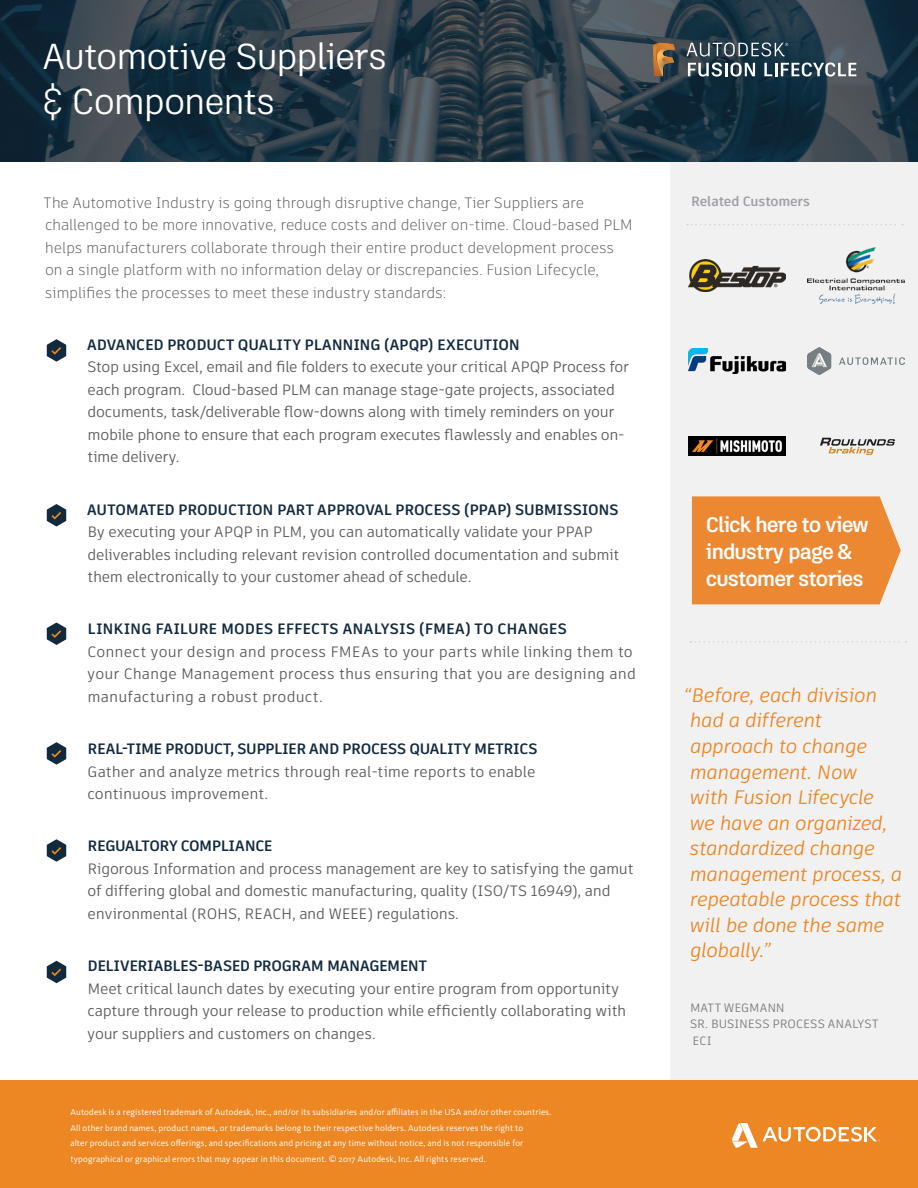
<style>
.page{position:relative;width:918px;height:1188px;background:#fff}
.page>*{position:absolute;margin:0;border:0;box-sizing:border-box;transform-origin:0 0}
.t1{font:36px/45px "Artifakt Legend";letter-spacing:-.04em;color:#fff}
.t2{font:700 21px/27px "Artifakt Legend";letter-spacing:-.05em;color:#fff}
.t3{font:italic 19.5px/25.5px "Artifakt Element";letter-spacing:-.02em;color:#ec8723}
.t4{font:15px/22.5px "Artifakt Element";letter-spacing:-.015em;color:#58595b}
.t5{font:300 15px/22.5px "Artifakt Element";letter-spacing:-.015em;color:#58595b}
.t6{font:700 15px "Artifakt Element";letter-spacing:-.01em;color:#122a3e}
.t7{font:15px/22.5px "Artifakt Element";letter-spacing:.005em;color:#58595b}
.t8{font:700 15px "Artifakt Element";letter-spacing:.01em;color:#122a3e}
.t9{font:700 13.5px "Artifakt Element";letter-spacing:-.01em;color:#9d9fa2}
.t10{font:12px/16.5px "Artifakt Element";letter-spacing:.005em;color:#77787b}
.t11{font:9px/15.8px "Kievit Pro";letter-spacing:.015em;color:#fff}
.s1{font-family:"Artifakt Element"}
</style>
<div class="page">
<div style="left:671px;top:162px;width:247px;height:958px;background:#f1f1f2"></div>
<svg style="left:690px;top:641px;width:216px;height:2px"></svg>
<svg style="left:687px;top:224px;width:216px;height:1px"></svg>
<div style="left:692px;top:496px;width:209px;height:108px;background:#ec8832"></div>
<div style="left:0;top:1080px;width:918px;height:108px;background:#ec8723"></div>
<svg style="left:732px;top:1123px;width:148px;height:25px"></svg>
<svg style="left:0;top:0;width:918px;height:162px;background:#2a3c48"></svg>
<svg style="left:648px;top:43px;width:27px;height:33px"></svg>
<svg style="left:687px;top:43px;width:101px;height:13px"></svg>
<svg style="left:688px;top:63px;width:67px;height:14px"></svg>
<svg style="left:764px;top:63px;width:92px;height:14px"></svg>
<svg style="left:47px;top:339px;width:19px;height:23px"></svg>
<svg style="left:47px;top:504px;width:19px;height:23px"></svg>
<svg style="left:47px;top:622px;width:19px;height:23px"></svg>
<svg style="left:47px;top:742px;width:19px;height:23px"></svg>
<svg style="left:47px;top:839px;width:19px;height:23px"></svg>
<svg style="left:47px;top:961px;width:19px;height:22px"></svg>
<img style="left:688px;top:259px;width:98px;height:32px">
<img style="left:807px;top:247px;width:97px;height:56px">
<img style="left:688px;top:348px;width:98px;height:25px">
<img style="left:807px;top:347px;width:97px;height:27px">
<img style="left:688px;top:437px;width:98px;height:19px">
<img style="left:820px;top:437px;width:75px;height:19px">
<h1 class="t1" style="left:43px;top:33px;width:346px">Automotive Suppliers &amp; Components</h1>
<p class="t5" style="left:44px;top:191px;width:591px">The Automotive Industry is going through disruptive change, Tier Suppliers are challenged to be more innovative, reduce costs and deliver on-time. Cloud-based PLM helps manufacturers collaborate through their entire product development process on a single platform with no information delay or discrepancies. Fusion Lifecycle, simplifies the processes to meet these industry standards:</p>
<p class="t6" style="left:87px;top:334px;width:434px">ADVANCED PRODUCT QUALITY PLANNING (APQP) EXECUTION</p>
<p class="t4" style="left:87px;top:356px;width:543px">Stop using Excel, email and file folders to execute your critical APQP Process for each program. Cloud-based PLM can manage stage-gate projects, associated documents, task/deliverable flow-downs along with timely reminders on your mobile phone to ensure that each program executes flawlessly and enables on&shy;time delivery.</p>
<p class="t6" style="left:87px;top:499px;width:533px">AUTOMATED PRODUCTION PART APPROVAL PROCESS (PPAP) SUBMISSIONS</p>
<p class="t4" style="left:87px;top:521px;width:534px">By executing your APQP in PLM, you can automatically validate your PPAP deliverables including relevant revision controlled documentation and submit them electronically to your customer ahead of schedule.</p>
<p class="t8" style="left:88px;top:619px;width:481px">LINKING FAILURE MODES EFFECTS ANALYSIS (FMEA) TO CHANGES</p>
<p class="t7" style="left:87px;top:640px;width:550px">Connect your design and process FMEAs to your parts while linking them to your Change Management process thus ensuring that you are designing and manufacturing a robust product.</p>
<p class="t6" style="left:88px;top:738px;width:451px">REAL-TIME PRODUCT, SUPPLIER AND PROCESS QUALITY METRICS</p>
<p class="t4" style="left:88px;top:760px;width:449px">Gather and analyze metrics through real-time reports to enable continuous improvement.</p>
<p class="t6" style="left:88px;top:836px;width:186px">REGUALTORY COMPLIANCE</p>
<p class="t4" style="left:87px;top:857px;width:548px">Rigorous Information and process management are key to satisfying the gamut of differing global and domestic manufacturing, quality (ISO/TS 16949), and environmental (ROHS, REACH, and WEEE) regulations.</p>
<p class="t6" style="left:88px;top:955px;width:341px">DELIVERIABLES-BASED PROGRAM MANAGEMENT</p>
<p class="t4" style="left:87px;top:977px;width:541px">Meet critical launch dates by executing your entire program from opportunity capture through your release to production while efficiently collaborating with your suppliers and customers on changes.</p>
<p class="t11" style="left:70px;top:1104px;width:483px">Autodesk is a registered trademark of Autodesk, Inc., and/or its subsidiaries and/or affiliates in the USA and/or other countries.<br>All other brand names, product names, or trademarks belong to their respective holders. Autodesk reserves the right to<br>alter product and services offerings, and specifications and pricing at any time without notice, and is not responsible for typographical or graphical errors that may appear in this document. © 2017 Autodesk, Inc. All rights reserved.</p>
<p class="t9" style="left:691px;top:192px;width:120px">Related Customers</p>
<h2 class="t2" style="left:706px;top:511px;width:165px">Click here to view industry page <span class="s1">&amp; </span>customer stories</h2>
<h3 class="t3" style="left:684px;top:682px;width:220px">“Before, each division had a different approach to change management. Now<br>with Fusion Lifecycle<br>we have an organized, standardized change management process, a repeatable process that will be done the same globally.”</h3>
<p class="t10" style="left:690px;top:999px;width:190px">MATT WEGMANN<br>SR. BUSINESS PROCESS ANALYST<br>ECI</p>
</div>
